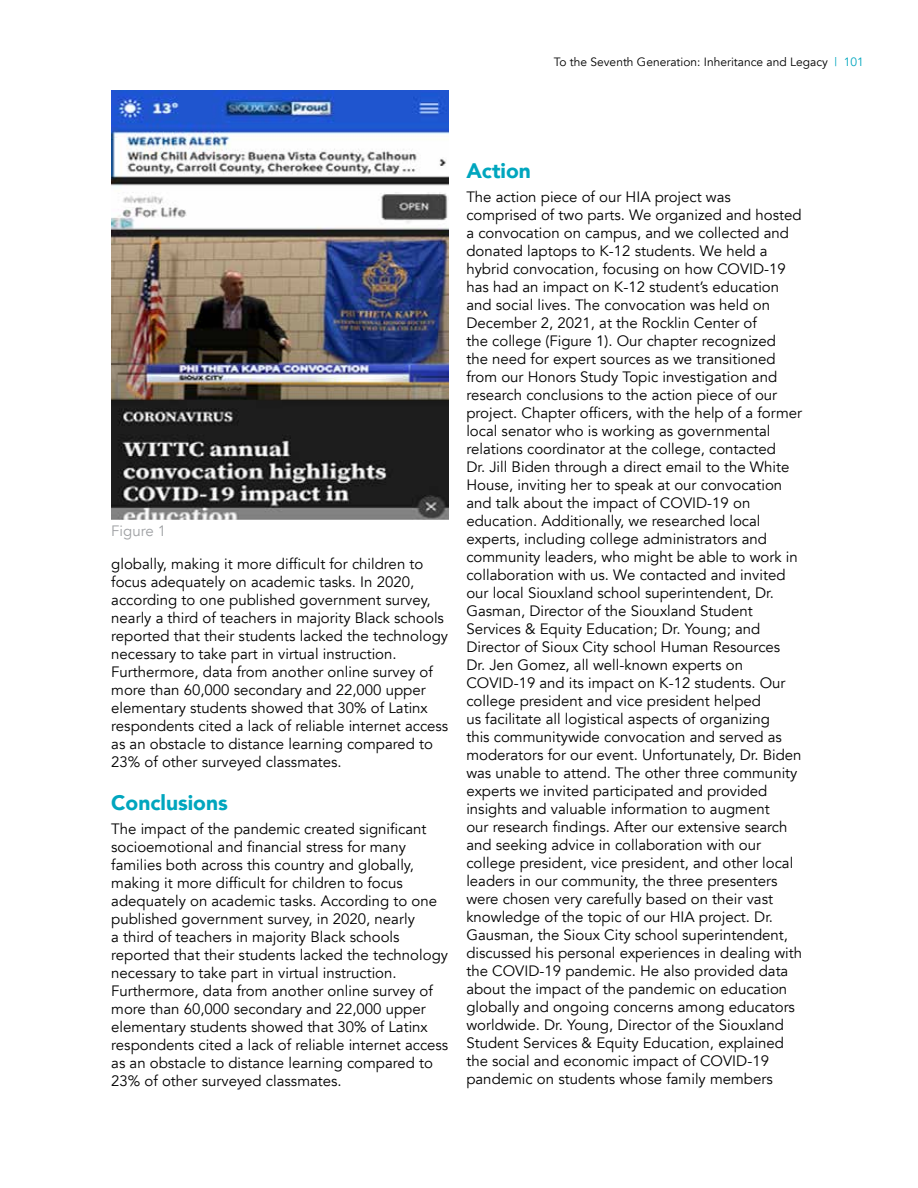
<style>
.page{position:relative;width:918px;height:1188px;background:#fff}
.page>*{position:absolute;margin:0;border:0;box-sizing:border-box;transform-origin:0 0}
.t1{font:900 21px "Avenir";color:#00a6be}
.t2{font:15px/18px "Avenir";color:#000}
.t3{font:15px "Avenir";color:#9fa1a4}
.t4{font:12px "Avenir";color:#000}
.s1{color:#00a6be}
</style>
<div class="page">
<img style="left:111px;top:91px;width:337px;height:428px">
<p class="t4" style="left:554px;top:55px;width:312px">To the Seventh Generation: Inheritance and Legacy <span class="s1">| 101</span></p>
<p class="t3" style="left:111px;top:521px;width:57px">Figure 1</p>
<p class="t2" style="left:111px;top:555px;width:339px">globally, making it more difficult for children to focus adequately on academic tasks. In 2020, according to one published government survey, nearly a third of teachers in majority Black schools reported that their students lacked the technology necessary to take part in virtual instruction.<br>Furthermore, data from another online survey of more than 60,000 secondary and 22,000 upper elementary students showed that 30% of Latinx respondents cited a lack of reliable internet access as an obstacle to distance learning compared to 23% of other surveyed classmates.</p>
<h1 class="t1" style="left:111px;top:784px;width:118px">Conclusions</h1>
<p class="t2" style="left:111px;top:821px;width:339px">The impact of the pandemic created significant socioemotional and financial stress for many families both across this country and globally, making it more difficult for children to focus adequately on academic tasks. According to one published government survey, in 2020, nearly<br>a third of teachers in majority Black schools reported that their students lacked the technology necessary to take part in virtual instruction.<br>Furthermore, data from another online survey of more than 60,000 secondary and 22,000 upper elementary students showed that 30% of Latinx respondents cited a lack of reliable internet access as an obstacle to distance learning compared to 23% of other surveyed classmates.</p>
<h1 class="t1" style="left:466px;top:152px;width:66px">Action</h1>
<p class="t2" style="left:466px;top:188px;width:337px">The action piece of our HIA project was comprised of two parts. We organized and hosted a convocation on campus, and we collected and donated laptops to K-12 students. We held a hybrid convocation, focusing on how COVID-19 has had an impact on K-12 student’s education and social lives. The convocation was held on December 2, 2021, at the Rocklin Center of<br>the college (Figure 1). Our chapter recognized<br>the need for expert sources as we transitioned from our Honors Study Topic investigation and research conclusions to the action piece of our project. Chapter officers, with the help of a former local senator who is working as governmental relations coordinator at the college, contacted<br>Dr. Jill Biden through a direct email to the White House, inviting her to speak at our convocation and talk about the impact of COVID-19 on education. Additionally, we researched local experts, including college administrators and community leaders, who might be able to work in collaboration with us. We contacted and invited our local Siouxland school superintendent, Dr.<br>Gasman, Director of the Siouxland Student Services &amp; Equity Education; Dr. Young; and Director of Sioux City school Human Resources Dr. Jen Gomez, all well-known experts on COVID-19 and its impact on K-12 students. Our college president and vice president helped<br>us facilitate all logistical aspects of organizing<br>this communitywide convocation and served as moderators for our event. Unfortunately, Dr. Biden was unable to attend. The other three community experts we invited participated and provided insights and valuable information to augment<br>our research findings. After our extensive search and seeking advice in collaboration with our college president, vice president, and other local leaders in our community, the three presenters were chosen very carefully based on their vast knowledge of the topic of our HIA project. Dr.<br>Gausman, the Sioux City school superintendent, discussed his personal experiences in dealing with the COVID-19 pandemic. He also provided data about the impact of the pandemic on education globally and ongoing concerns among educators worldwide. Dr. Young, Director of the Siouxland Student Services &amp; Equity Education, explained the social and economic impact of COVID-19 pandemic on students whose family members</p>
</div>
